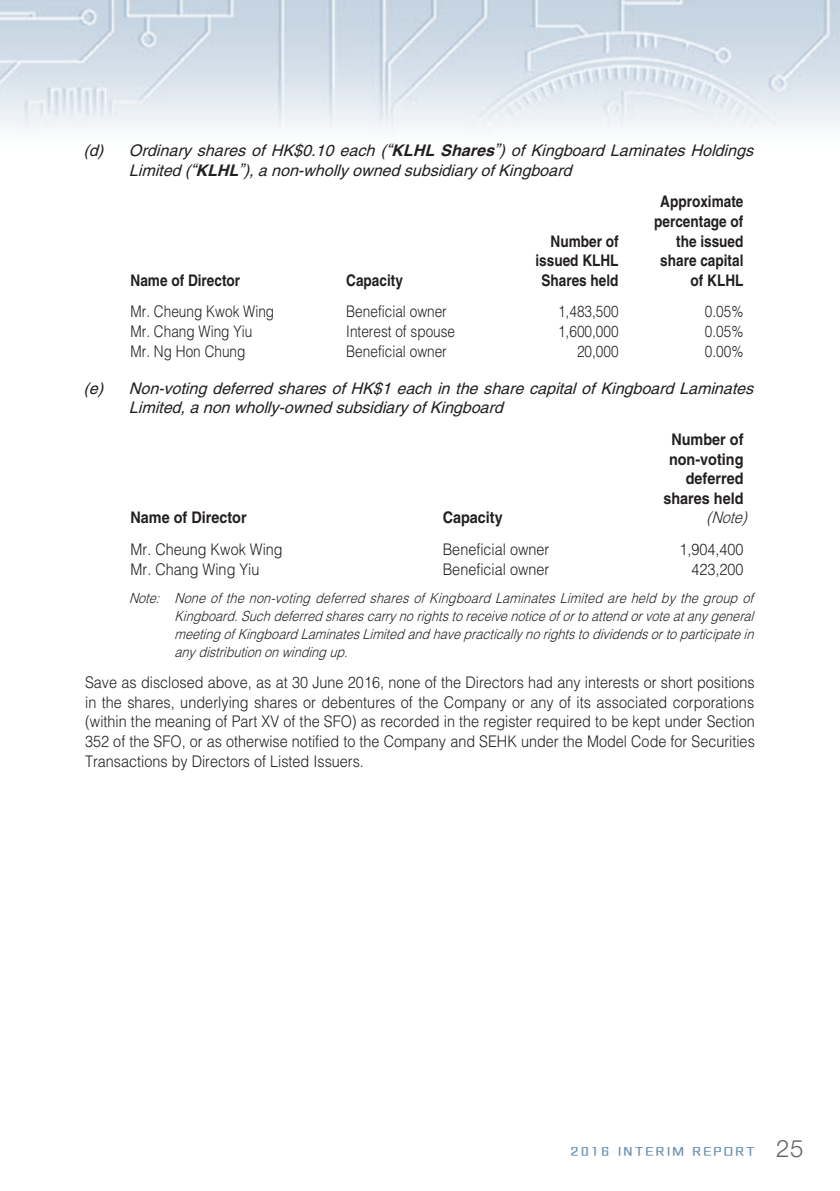
<style>
.page{position:relative;width:840px;height:1191px;background:#fff}
.page>*{position:absolute;margin:0;border:0;box-sizing:border-box;transform-origin:0 0}
._1__內文{font:300 16px/19.6px "Helvetica LT Std";color:#231f20;text-align:justify;scale:.9 1}
._5__副副標題{font:italic 16px/19.6px "Helvetica LT Std";color:#231f20}
._1__內文-2{font:300 16px "Helvetica LT Std";color:#231f20;scale:.85 1}
._1__內文-3{font:700 16px "Helvetica LT Std";color:#231f20;scale:.85 1}
._1__內文-4{font:700 16px "Helvetica LT Std";color:#231f20;scale:.9 1}
._1__內文-5{font:italic 300 16px "Helvetica LT Std";color:#231f20;scale:.9 1}
._2__附註內文{font:italic 300 14px/18px "Helvetica LT Std";color:#231f20;text-align:justify;scale:.9 1}
.t1{font:700 12px "M Finance HK";letter-spacing:.225em;color:#7396b2}
.s1{font-weight:700}
.s2{font-family:"Helvetica Neue LT Std";font-weight:300;font-size:24px;color:#636366}
</style>
<div class="page">
<img style="left:1px;top:0;width:838px;height:129px">
<p class="_5__副副標題" style="left:129px;top:141px;width:630px;text-indent:-45px">(d) Ordinary shares of HK$0.10 each (“<span class="s1">KLHL Shares</span>”) of Kingboard Laminates Holdings<br>Limited (“<span class="s1">KLHL</span>”), a non-wholly owned subsidiary of Kingboard</p>
<p class="_1__內文-3" style="left:660px;top:192px;width:99px">Approximate</p>
<p class="_1__內文-3" style="left:654px;top:211px;width:106px">percentage of</p>
<p class="_1__內文-3" style="left:550px;top:231px;width:81px">Number of</p>
<p class="_1__內文-3" style="left:535px;top:251px;width:99px">issued KLHL</p>
<p class="_1__內文-3" style="left:675px;top:231px;width:81px">the issued</p>
<p class="_1__內文-3" style="left:660px;top:251px;width:99px">share capital</p>
<p class="_1__內文-3" style="left:130px;top:270px;width:130px">Name of Director</p>
<p class="_1__內文-3" style="left:346px;top:270px;width:68px">Capacity</p>
<p class="_1__內文-3" style="left:541px;top:270px;width:92px">Shares held</p>
<p class="_1__內文-3" style="left:690px;top:270px;width:64px">of KLHL</p>
<p class="_1__內文-2" style="left:130px;top:302px;width:170px">Mr. Cheung Kwok Wing</p>
<p class="_1__內文-2" style="left:346px;top:302px;width:120px">Beneficial owner</p>
<p class="_1__內文-2" style="left:557px;top:302px;width:73px">1,483,500</p>
<p class="_1__內文-2" style="left:704px;top:302px;width:47px">0.05%</p>
<p class="_1__內文-2" style="left:130px;top:321px;width:145px">Mr. Chang Wing Yiu</p>
<p class="_1__內文-2" style="left:346px;top:321px;width:130px">Interest of spouse</p>
<p class="_1__內文-2" style="left:557px;top:321px;width:73px">1,600,000</p>
<p class="_1__內文-2" style="left:704px;top:321px;width:47px">0.05%</p>
<p class="_1__內文-2" style="left:130px;top:341px;width:137px">Mr. Ng Hon Chung</p>
<p class="_1__內文-2" style="left:346px;top:341px;width:120px">Beneficial owner</p>
<p class="_1__內文-2" style="left:576px;top:341px;width:50px">20,000</p>
<p class="_1__內文-2" style="left:704px;top:341px;width:47px">0.00%</p>
<p class="_5__副副標題" style="left:129px;top:378px;width:630px;text-indent:-45px">(e) Non-voting deferred shares of HK$1 each in the share capital of Kingboard Laminates<br>Limited, a non wholly-owned subsidiary of Kingboard</p>
<p class="_1__內文-4" style="left:671px;top:429px;width:81px">Number of</p>
<p class="_1__內文-4" style="left:668px;top:449px;width:84px">non-voting</p>
<p class="_1__內文-4" style="left:685px;top:469px;width:66px">deferred</p>
<p class="_1__內文-4" style="left:663px;top:488px;width:90px">shares held</p>
<p class="_1__內文-4" style="left:130px;top:508px;width:130px">Name of Director</p>
<p class="_1__內文-4" style="left:442px;top:508px;width:68px">Capacity</p>
<p class="_1__內文-5" style="left:706px;top:508px;width:52px">(Note)</p>
<p class="_1__內文" style="left:130px;top:539px;width:170px">Mr. Cheung Kwok Wing</p>
<p class="_1__內文" style="left:442px;top:539px;width:120px">Beneficial owner</p>
<p class="_1__內文" style="left:679px;top:539px;width:73px">1,904,400</p>
<p class="_1__內文" style="left:130px;top:559px;width:145px">Mr. Chang Wing Yiu</p>
<p class="_1__內文" style="left:442px;top:559px;width:120px">Beneficial owner</p>
<p class="_1__內文" style="left:691px;top:559px;width:59px">423,200</p>
<p class="_2__附註內文" style="left:174px;top:588px;width:649px;text-indent:-45px">Note: None of the non-voting deferred shares of Kingboard Laminates Limited are held by the group of Kingboard. Such deferred shares carry no rights to receive notice of or to attend or vote at any general meeting of Kingboard Laminates Limited and have practically no rights to dividends or to participate in any distribution on winding up.</p>
<p class="_1__內文" style="left:85px;top:672px;width:745px">Save as disclosed above, as at 30 June 2016, none of the Directors had any interests or short positions in the shares, underlying shares or debentures of the Company or any of its associated corporations (within the meaning of Part XV of the SFO) as recorded in the register required to be kept under Section 352 of the SFO, or as otherwise notified to the Company and SEHK under the Model Code for Securities Transactions by Directors of Listed Issuers.</p>
<p class="t1" style="left:570px;top:1145px;width:234px">2016 INTERIM REPORT <span class="s2">25</span></p>
</div>
